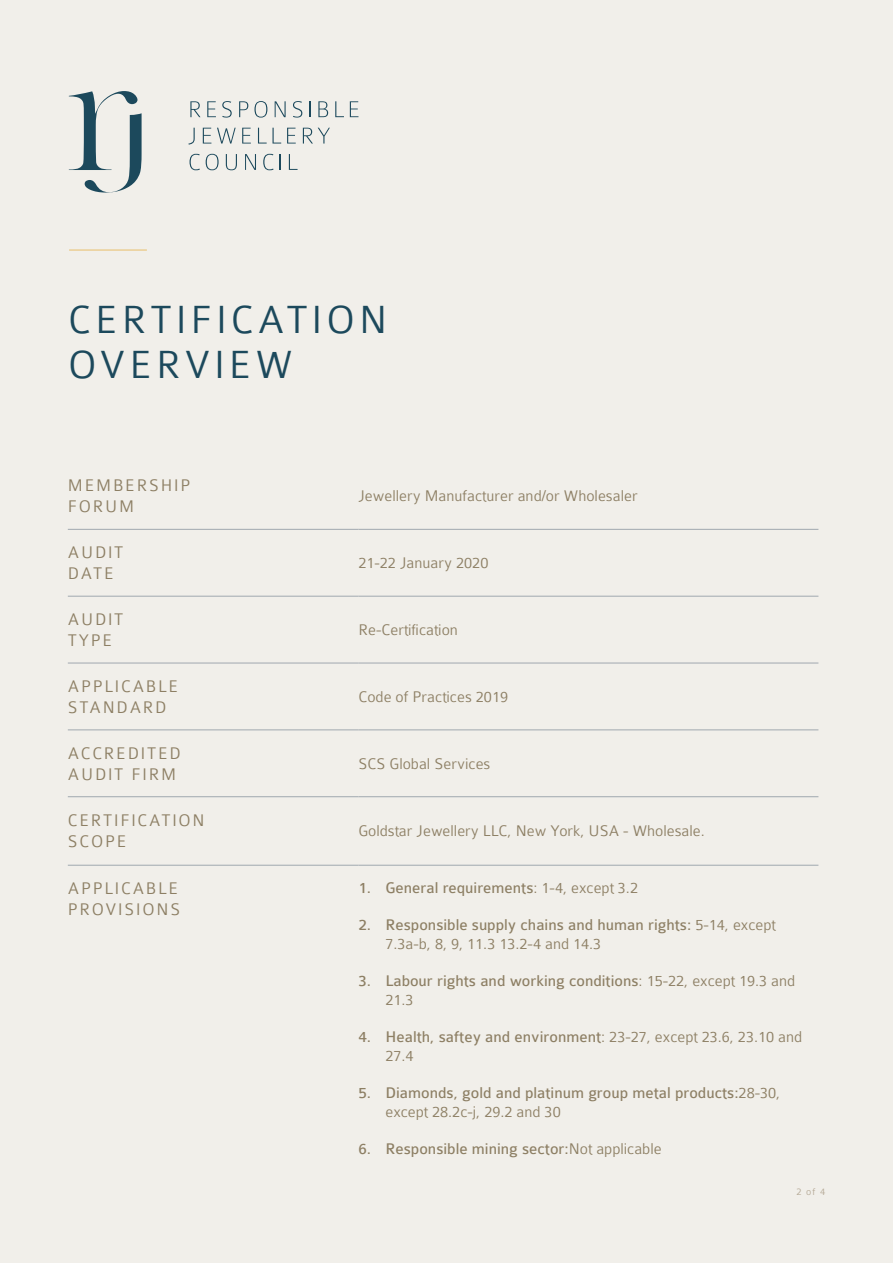
<style>
.page{position:relative;width:893px;height:1263px;background:#f1efea}
.page>*{position:absolute;margin:0;border:0;box-sizing:border-box;transform-origin:0 0}
.Large_subhead_20pt_S{font:300 42px/45px "Colaborate";letter-spacing:.1em;color:#1c495c}
.Small_subhead_12pt_E{font:300 18px/21px "Colaborate";letter-spacing:.1em;color:#8d7f64}
.t1{font:16.5px/19.5px "Colaborate";color:#8d7f64}
.Body_copy_Earth{font:300 16.5px/19.5px "Colaborate";color:#8d7f64}
.t2{font:300 10.5px "Colaborate";color:#b5a996}
.s1{font-weight:300}
.s2{font-weight:400}
</style>
<div class="page">
<hr style="left:69px;top:249px;width:78px;height:2px;background:#e9c378">
<svg style="left:68px;top:96px;width:291px;height:75px"></svg>
<svg style="left:69px;top:91px;width:73px;height:102px"></svg>
<svg style="left:190px;top:101px;width:10px;height:16px"></svg>
<svg style="left:207px;top:101px;width:9px;height:16px"></svg>
<svg style="left:222px;top:101px;width:10px;height:17px"></svg>
<svg style="left:239px;top:101px;width:9px;height:16px"></svg>
<svg style="left:254px;top:101px;width:13px;height:17px"></svg>
<svg style="left:275px;top:101px;width:11px;height:16px"></svg>
<svg style="left:293px;top:101px;width:9px;height:17px"></svg>
<svg style="left:309px;top:101px;width:2px;height:16px"></svg>
<svg style="left:318px;top:101px;width:10px;height:16px"></svg>
<svg style="left:335px;top:101px;width:9px;height:16px"></svg>
<svg style="left:350px;top:101px;width:8px;height:16px"></svg>
<svg style="left:188px;top:128px;width:7px;height:17px"></svg>
<svg style="left:203px;top:128px;width:8px;height:16px"></svg>
<svg style="left:217px;top:128px;width:19px;height:16px"></svg>
<svg style="left:242px;top:128px;width:9px;height:16px"></svg>
<svg style="left:258px;top:128px;width:23px;height:16px"></svg>
<svg style="left:287px;top:128px;width:9px;height:16px"></svg>
<svg style="left:303px;top:128px;width:27px;height:16px"></svg>
<svg style="left:190px;top:154px;width:10px;height:16px"></svg>
<svg style="left:206px;top:154px;width:13px;height:16px"></svg>
<svg style="left:226px;top:154px;width:11px;height:16px"></svg>
<svg style="left:245px;top:154px;width:11px;height:16px"></svg>
<svg style="left:263px;top:154px;width:11px;height:16px"></svg>
<svg style="left:280px;top:154px;width:1px;height:16px"></svg>
<svg style="left:289px;top:154px;width:9px;height:16px"></svg>
<hr style="left:68px;top:529px;width:290px;height:1px;background:#a0a8af">
<hr style="left:358px;top:529px;width:460px;height:1px;background:#a0a8af">
<hr style="left:68px;top:596px;width:290px;height:1px;background:#a0a8af">
<hr style="left:358px;top:596px;width:460px;height:1px;background:#a0a8af">
<hr style="left:68px;top:663px;width:290px;height:1px;background:#a0a8af">
<hr style="left:358px;top:663px;width:460px;height:1px;background:#a0a8af">
<hr style="left:68px;top:730px;width:290px;height:1px;background:#a0a8af">
<hr style="left:358px;top:730px;width:460px;height:1px;background:#a0a8af">
<hr style="left:68px;top:796px;width:290px;height:1px;background:#a0a8af">
<hr style="left:358px;top:796px;width:460px;height:1px;background:#a0a8af">
<hr style="left:68px;top:865px;width:290px;height:1px;background:#a0a8af">
<hr style="left:358px;top:865px;width:460px;height:1px;background:#a0a8af">
<p class="Large_subhead_20pt_S" style="left:68px;top:298px;width:321px">CERTIFICATION<br>OVERVIEW</p>
<p class="Small_subhead_12pt_E" style="left:68px;top:475px;width:124px">MEMBERSHIP<br>FORUM</p>
<p class="Body_copy_Earth" style="left:358px;top:486px;width:281px">Jewellery Manufacturer and/or Wholesaler</p>
<p class="Small_subhead_12pt_E" style="left:68px;top:542px;width:57px">AUDIT<br>DATE</p>
<p class="Body_copy_Earth" style="left:358px;top:553px;width:131px">21-22 January 2020</p>
<p class="Small_subhead_12pt_E" style="left:68px;top:609px;width:57px">AUDIT<br>TYPE</p>
<p class="Body_copy_Earth" style="left:358px;top:620px;width:101px">Re-Certification</p>
<p class="Small_subhead_12pt_E" style="left:68px;top:676px;width:112px">APPLICABLE<br>STANDARD</p>
<p class="Body_copy_Earth" style="left:358px;top:687px;width:151px">Code of Practices 2019</p>
<p class="Small_subhead_12pt_E" style="left:68px;top:742px;width:114px">ACCREDITED<br>AUDIT FIRM</p>
<p class="Body_copy_Earth" style="left:358px;top:754px;width:134px">SCS Global Services</p>
<p class="Small_subhead_12pt_E" style="left:68px;top:810px;width:138px">CERTIFICATION<br>SCOPE</p>
<p class="Body_copy_Earth" style="left:358px;top:821px;width:348px">Goldstar Jewellery LLC, New York, USA - Wholesale.</p>
<p class="Small_subhead_12pt_E" style="left:68px;top:878px;width:114px">APPLICABLE<br>PROVISIONS</p>
<p class="t1" style="left:358px;top:878px;width:281px">1. General requirements<span class="s1">: 1-4, except 3.2</span></p>
<p class="t1" style="left:385px;top:915px;width:392px;text-indent:-27px">2. Responsible supply chains and human rights: <span class="s1">5-14, except<br>7.3a-b, 8, 9, 11.3 13.2-4 and 14.3</span></p>
<p class="t1" style="left:385px;top:971px;width:411px;text-indent:-27px">3. Labour rights and working conditions<span class="s1">: 15-22, except 19.3 and<br>21.3</span></p>
<p class="Body_copy_Earth" style="left:385px;top:1027px;width:418px;text-indent:-27px"><span class="s2">4. Health, saftey and environment</span>: 23-27, except 23.6, 23.10 and<br>27.4</p>
<p class="t1" style="left:385px;top:1083px;width:396px;text-indent:-27px">5. Diamonds, gold and platinum group metal products:<span class="s1">28-30, except 28.2c-j, 29.2 and 30</span></p>
<p class="t1" style="left:358px;top:1139px;width:305px">6. Responsible mining sector:<span class="s1">Not applicable</span></p>
<p class="t2" style="left:796px;top:1186px;width:30px">2 of 4</p>
</div>
